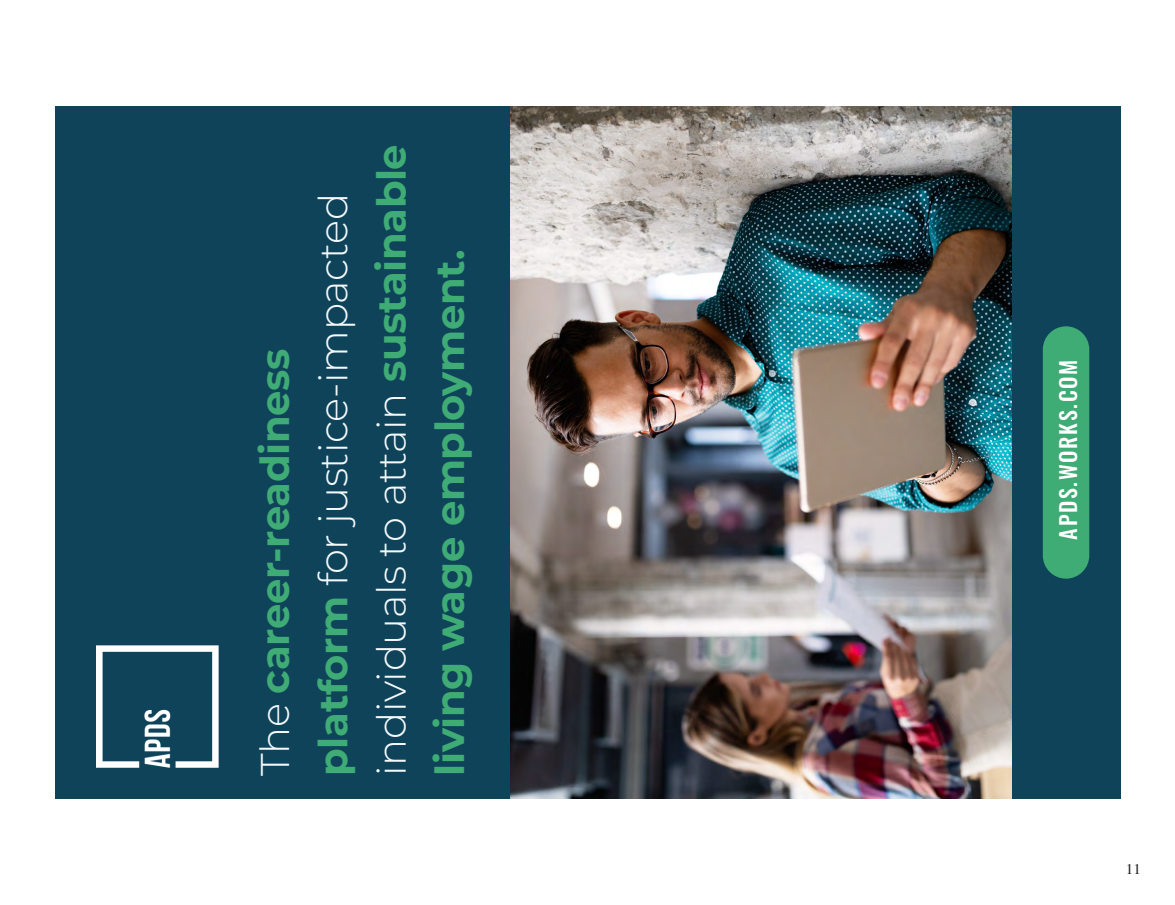
<style>
.page{position:relative;width:1175px;height:905px;background:#fff}
.page>*{position:absolute;margin:0;border:0;box-sizing:border-box;transform-origin:0 0}
.t1{font:700 40.05px/58.3px "Montserrat";letter-spacing:-.01em;color:#3fab75}
.t2{font:500 22.05px "Oswald";letter-spacing:.075em;color:#fff}
.t3{font:15px "Times";color:#231f20}
.s1{font-weight:300;color:#f3f8fb}
</style>
<div class="page">
<img style="left:509px;top:106px;width:503px;height:692px">
<div style="left:55px;top:106px;width:454px;height:692px;background:#0e435a"></div>
<img style="left:96px;top:645px;width:123px;height:122px">
<div style="left:1012px;top:106px;width:108px;height:692px;background:#0e435a"></div>
<div style="left:1042px;top:326px;width:47px;height:252px;background:#3fab75;border-radius:23px"></div>
<p class="t1" style="left:244px;top:775px;width:633px;rotate:-90deg"><span class="s1">The</span> career-readiness<br>platform <span class="s1">for justice-impacted individuals to attain</span> sustainable living wage employment.</p>
<p class="t2" style="left:1056px;top:539px;width:181px;rotate:-90deg">APDS.WORKS.COM</p>
<p class="t3" style="left:1125px;top:860px;width:16px">11</p>
</div>
